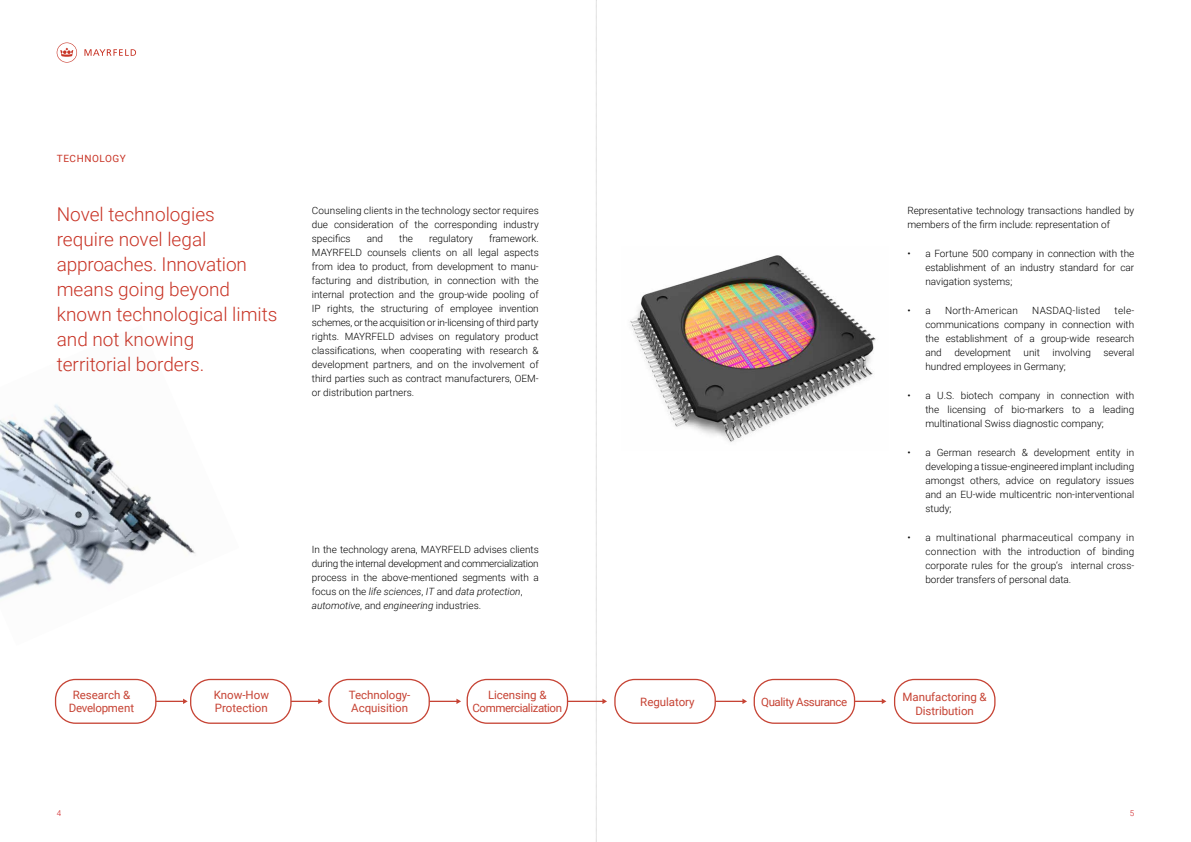
<style>
.page{position:relative;width:1191px;height:842px;background:#fff}
.page>*{position:absolute;margin:0;border:0;box-sizing:border-box;transform-origin:0 0}
.t1{font:300 19px/25px "Roboto";color:#c83426}
.t2{font:11.5px/13.8px "Roboto";letter-spacing:-.005em;color:#c64334;text-align:center}
.t3{font:11.5px/13.8px "Roboto";letter-spacing:-.035em;color:#c64334;text-align:center}
.t4{font:300 10px/14px "Roboto";color:#000;text-align:justify}
.t5{font:300 10px "Roboto";letter-spacing:.025em;color:#000}
.t6{font:10px "Roboto";letter-spacing:.055em;color:#c83426}
.t7{font:300 8px "Roboto";color:#cd171a}
.s1{font-style:italic}
</style>
<div class="page">
<svg style="left:57px;top:43px;width:20px;height:20px"></svg>
<svg style="left:84px;top:49px;width:52px;height:7px"></svg>
<img style="left:0;top:404px;width:196px;height:195px">
<div style="left:55px;top:679px;width:101px;height:45px;border:1px solid #c64334;border-radius:20px"></div>
<svg style="left:156px;top:699px;width:32px;height:5px"></svg>
<div style="left:190px;top:679px;width:102px;height:45px;border:1px solid #c64334;border-radius:20px"></div>
<svg style="left:291px;top:699px;width:32px;height:5px"></svg>
<div style="left:328px;top:679px;width:102px;height:45px;border:1px solid #c64334;border-radius:20px"></div>
<svg style="left:429px;top:699px;width:32px;height:5px"></svg>
<div style="left:466px;top:679px;width:102px;height:45px;border:1px solid #c64334;border-radius:20px"></div>
<hr style="left:567px;top:701px;width:36px;height:1px;background:#c64334">
<svg style="left:596px;top:0;width:11px;height:842px"></svg>
<div style="left:894px;top:679px;width:101px;height:45px;border:1px solid #c64334;border-radius:20px"></div>
<div style="left:753px;top:679px;width:102px;height:45px;border:1px solid #c64334;border-radius:20px"></div>
<svg style="left:854px;top:699px;width:32px;height:5px"></svg>
<div style="left:614px;top:679px;width:102px;height:45px;border:1px solid #c64334;border-radius:20px"></div>
<svg style="left:715px;top:699px;width:32px;height:5px"></svg>
<img style="left:630px;top:255px;width:246px;height:188px">
<p class="t6" style="left:57px;top:151px;width:71px">TECHNOLOGY</p>
<h1 class="t1" style="left:57px;top:201px;width:222px">Novel technologies<br>require novel legal approaches. Innovation means going beyond known technological limits and not knowing<br>territorial borders.</h1>
<p class="t4" style="left:312px;top:204px;width:228px">Counseling clients in the technology sector requires due consideration of the corresponding industry specifics</p>
<p class="t4" style="left:312px;top:232px;width:228px;text-indent:177px">framework.<br>MAYRFELD counsels clients on all legal aspects from idea to product, from development to manu&shy;facturing and distribution, in connection with the internal protection and the group-wide pooling of IP rights, the structuring of employee invention schemes, or the acquisition or in-licensing of third party rights. MAYRFELD advises on regulatory product classifications, when cooperating with research &amp; development partners, and on the involvement of third parties such as contract manufacturers, OEM&shy;or distribution partners.</p>
<p class="t4" style="left:367px;top:232px;width:18px">and</p>
<p class="t4" style="left:399px;top:232px;width:15px">the</p>
<p class="t4" style="left:429px;top:232px;width:45px">regulatory</p>
<p class="t4" style="left:907px;top:204px;width:228px">Representative technology transactions handled by members of the firm include: representation of</p>
<p class="t4" style="left:925px;top:246px;width:210px;text-indent:-18px">• a Fortune 500 company in connection with the establishment of an industry standard for car navigation systems;</p>
<p class="t4" style="left:907px;top:303px;width:25px">• a</p>
<p class="t5" style="left:945px;top:303px;width:74px">North-American</p>
<p class="t5" style="left:1032px;top:303px;width:70px">NASDAQ-listed</p>
<p class="t4" style="left:925px;top:303px;width:210px;text-indent:189px">tele&shy;communications company in connection with the establishment of a group-wide research and development unit</p>
<p class="t4" style="left:1052px;top:345px;width:40px">involving</p>
<p class="t4" style="left:1103px;top:345px;width:32px">several</p>
<p class="t4" style="left:925px;top:359px;width:142px">hundred employees in Germany;</p>
<p class="t4" style="left:925px;top:388px;width:210px;text-indent:-18px">• a U.S. biotech company in connection with the licensing of bio-markers to a leading multinational Swiss diagnostic company;</p>
<p class="t4" style="left:925px;top:445px;width:210px;text-indent:-18px">• a German research &amp; development entity in developing a tissue-engineered implant including amongst others, advice on regulatory issues and an EU-wide multicentric non-interventional study;</p>
<p class="t4" style="left:312px;top:542px;width:228px;text-align:left">In the technology arena, MAYRFELD advises clients during the internal development and commercialization process in the above-mentioned segments with a focus on the <span class="s1">life sciences</span>, <span class="s1">IT</span> and <span class="s1">data protection</span>, <span class="s1">automotive</span>, and <span class="s1">engineering</span> industries.</p>
<p class="t4" style="left:925px;top:530px;width:210px;text-indent:-18px">• a multinational pharmaceutical company in connection with the introduction of binding corporate rules for the group‘s internal cross&shy;border transfers of personal data.</p>
<p class="t2" style="left:69px;top:687px;width:67px">Research &amp;<br>Development</p>
<p class="t2" style="left:214px;top:687px;width:57px;text-align:left">Know-How<br>Protection</p>
<p class="t2" style="left:349px;top:687px;width:63px;text-align:left">Technology-<br>Acquisition</p>
<p class="t3" style="left:472px;top:687px;width:91px">Licensing &amp;<br>Commercialization</p>
<p class="t2" style="left:902px;top:689px;width:86px">Manufactoring &amp;<br>Distribution</p>
<p class="t2" style="left:640px;top:694px;width:56px">Regulatory</p>
<p class="t3" style="left:761px;top:694px;width:88px">Quality Assurance</p>
<p class="t7" style="left:57px;top:808px;width:6px">4</p>
<p class="t7" style="left:1129px;top:808px;width:6px">5</p>
</div>
